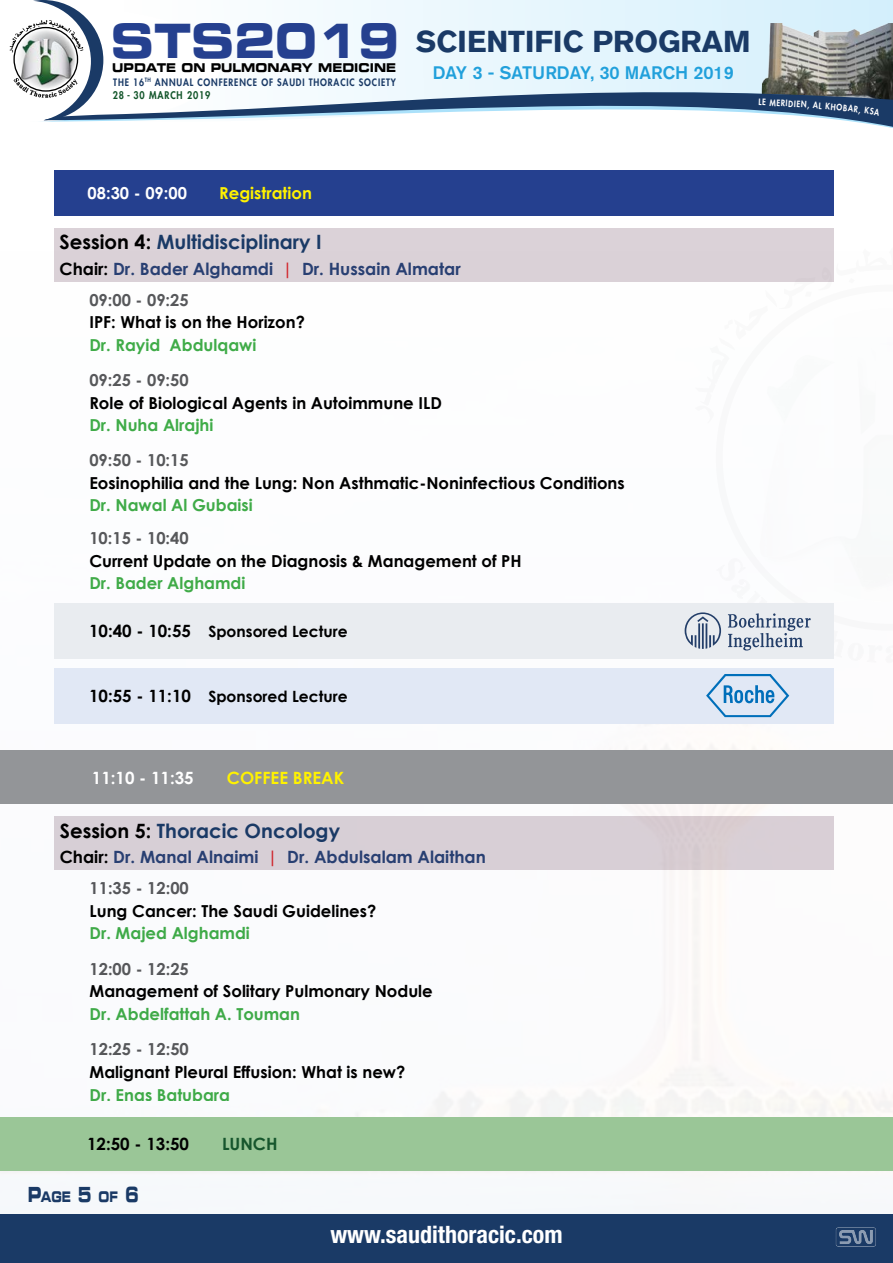
<style>
.page{position:relative;width:893px;height:1263px;background:#fff}
.page>*{position:absolute;margin:0;border:0;box-sizing:border-box;transform-origin:0 0}
.t1{font:47.7px "Eurostile LT Bold Extended Two";color:#25408f;scale:.88 1}
.t2{font:700 30px "Akzidenz Grotesk BQ";color:#1a3a66}
.t3{font:700 condensed 24px "Helvetica Neue LT Std";color:#fff}
.t4{font:700 19.8px "Century Gothic";color:#1a3a66}
.t5{font:500 18px "Akzidenz Grotesk BQ";color:#21a0db}
.t6{font:700 16.95px "Century Gothic";color:#294073}
.t7{font:700 16.95px "Century Gothic";color:#fff}
.t8{font:700 16.95px "Century Gothic";color:#fff200}
.t9{font:700 16.95px "Century Gothic";color:#000}
.t10{font:700 16.95px "Century Gothic";color:#16562d}
.t11{font:700 16.5px "Century Gothic";color:#000}
.t12{font:700 16.5px "Century Gothic";color:#41ad49}
.t13{font:700 16.5px "Century Gothic";color:#58595b}
.t14{font:700 16.5px "Century Gothic";color:#fff200}
.t15{font:700 16.5px "Century Gothic";color:#fff}
.t16{font:700 15.45px "Century Gothic";color:#000}
.t17{font:14.7px "Eurostile LT Bold Extended Two";color:#1a3a66;scale:.67 1}
.t18{font:12.15px "Eurostile LT Bold Extended Two";color:#000;scale:.87 1}
.t19{font:800 10.35px "Futura";letter-spacing:.095em;color:#12552a;scale:.87 1}
.t20{font:800 9.9px "Futura";letter-spacing:.095em;color:#1a3a66;scale:.87 1}
.t21{font:800 8.55px "Futura";color:#fff;scale:.87 1}
.s1{color:#000}
.s2{color:#d2232a}
.s3{font-size:16.95px}
.s4{font-size:21px}
</style>
<div class="page">
<svg style="left:103px;top:0;width:790px;height:59px"></svg>
<img style="left:762px;top:23px;width:131px;height:36px">
<img style="left:0;top:209px;width:893px;height:1005px">
<div style="left:0;top:1214px;width:893px;height:49px;background:#1a3a66"></div>
<div style="left:834px;top:1227px;width:44px;height:21px;background:#000;opacity:.75"></div>
<svg style="left:694px;top:247px;width:199px;height:177px"></svg>
<img style="left:713px;top:280px;width:180px;height:278px">
<svg style="left:103px;top:59px;width:790px;height:113px"></svg>
<svg style="left:41px;top:62px;width:852px;height:108px"></svg>
<svg style="left:9px;top:0;width:94px;height:120px"></svg>
<img style="left:13px;top:26px;width:65px;height:65px">
<div style="left:0;top:750px;width:893px;height:54px;background:#939598"></div>
<div style="left:0;top:1117px;width:893px;height:53px;background:#9ac697"></div>
<div style="left:54px;top:816px;width:780px;height:54px;background:#dbd2d8"></div>
<div style="left:54px;top:228px;width:779px;height:54px;background:#dbd2d8"></div>
<div style="left:54px;top:170px;width:779px;height:45px;background:#25408f"></div>
<div style="left:54px;top:603px;width:779px;height:56px;background:#e9ecf0"></div>
<div style="left:54px;top:668px;width:779px;height:55px;background:#e1e8f5"></div>
<svg style="left:685px;top:558px;width:208px;height:105px"></svg>
<svg style="left:706px;top:674px;width:83px;height:43px"></svg>
<svg style="left:759px;top:99px;width:7px;height:6px"></svg>
<svg style="left:819px;top:102px;width:61px;height:14px"></svg>
<h1 class="t1" style="left:111px;top:7px;width:329px">STS2019</h1>
<p class="t18" style="left:112px;top:59px;width:328px">UPDATE ON PULMONARY MEDICINE</p>
<p class="t19" style="left:113px;top:88px;width:114px">28 - 30 MARCH 2019</p>
<p class="t20" style="left:113px;top:75px;width:326px">THE 16<sup>TH</sup> ANNUAL CONFERENCE OF SAUDI THORACIC SOCIETY</p>
<h2 class="t2" style="left:416px;top:24px;width:336px">SCIENTIFIC PROGRAM</h2>
<p class="t5" style="left:433px;top:62px;width:303px">DAY 3 - SATURDAY, 30 MARCH 2019</p>
<p class="t21" style="left:770px;top:97px;width:29px;rotate:3deg">MERID</p>
<p class="t21" style="left:794px;top:98px;width:29px;rotate:4deg">IEN, A</p>
<p class="t15" style="left:88px;top:180px;width:101px">08:30 - 09:00</p>
<p class="t14" style="left:219px;top:180px;width:94px">Registration</p>
<p class="t4" style="left:60px;top:227px;width:264px"><span class="s1">Session 4:</span> Multidisciplinary I</p>
<p class="t6" style="left:60px;top:256px;width:403px"><span class="s1">Chair:</span> Dr. Bader Alghamdi <span class="s2">|</span> Dr. Hussain Almatar</p>
<p class="t13" style="left:89px;top:287px;width:101px">09:00 - 09:25</p>
<p class="t11" style="left:89px;top:310px;width:217px">IPF: What is on the Horizon?</p>
<p class="t12" style="left:89px;top:332px;width:168px">Dr. Rayid Abdulqawi</p>
<p class="t13" style="left:89px;top:368px;width:101px">09:25 - 09:50</p>
<p class="t11" style="left:89px;top:390px;width:354px">Role of Biological Agents in Autoimmune ILD</p>
<p class="t12" style="left:89px;top:413px;width:126px">Dr. Nuha Alrajhi</p>
<p class="t13" style="left:89px;top:448px;width:101px">09:50 - 10:15</p>
<p class="t11" style="left:89px;top:470px;width:537px">Eosinophilia and the Lung: Non Asthmatic-Noninfectious Conditions</p>
<p class="t12" style="left:89px;top:493px;width:165px">Dr. Nawal Al Gubaisi</p>
<p class="t13" style="left:89px;top:526px;width:101px">10:15 - 10:40</p>
<p class="t11" style="left:89px;top:548px;width:434px">Current Update on the Diagnosis &amp; Management of PH</p>
<p class="t12" style="left:89px;top:571px;width:158px">Dr. Bader Alghamdi</p>
<p class="t16" style="left:89px;top:620px;width:260px"><span class="s3">10:40 - 10:55</span> Sponsored Lecture</p>
<p class="t16" style="left:89px;top:684px;width:260px"><span class="s3">10:55 - 11:10</span> Sponsored Lecture</p>
<p class="t7" style="left:92px;top:765px;width:103px">11:10 - 11:35</p>
<p class="t8" style="left:227px;top:765px;width:119px">COFFEE BREAK</p>
<p class="t4" style="left:60px;top:816px;width:282px"><span class="s1">Session 5:</span> Thoracic Oncology</p>
<p class="t6" style="left:60px;top:844px;width:428px"><span class="s1">Chair:</span> Dr. Manal Alnaimi <span class="s2">|</span> Dr. Abdulsalam Alaithan</p>
<p class="t13" style="left:90px;top:876px;width:101px">11:35 - 12:00</p>
<p class="t11" style="left:90px;top:898px;width:288px">Lung Cancer: The Saudi Guidelines?</p>
<p class="t12" style="left:90px;top:921px;width:162px">Dr. Majed Alghamdi</p>
<p class="t13" style="left:90px;top:956px;width:101px">12:00 - 12:25</p>
<p class="t11" style="left:90px;top:979px;width:345px">Management of Solitary Pulmonary Nodule</p>
<p class="t12" style="left:90px;top:1001px;width:212px">Dr. Abdelfattah A. Touman</p>
<p class="t13" style="left:90px;top:1037px;width:101px">12:25 - 12:50</p>
<p class="t11" style="left:90px;top:1059px;width:317px">Malignant Pleural Effusion: What is new?</p>
<p class="t12" style="left:90px;top:1082px;width:142px">Dr. Enas Batubara</p>
<p class="t9" style="left:87px;top:1131px;width:103px">12:50 - 13:50</p>
<p class="t10" style="left:222px;top:1131px;width:57px">LUNCH</p>
<p class="t17" style="left:28px;top:1186px;width:168px"><span class="s4">P</span>AGE <span class="s4">5</span> OF <span class="s4">6</span></p>
<h3 class="t3" style="left:330px;top:1219px;width:234px">www.saudithoracic.com</h3>
</div>
